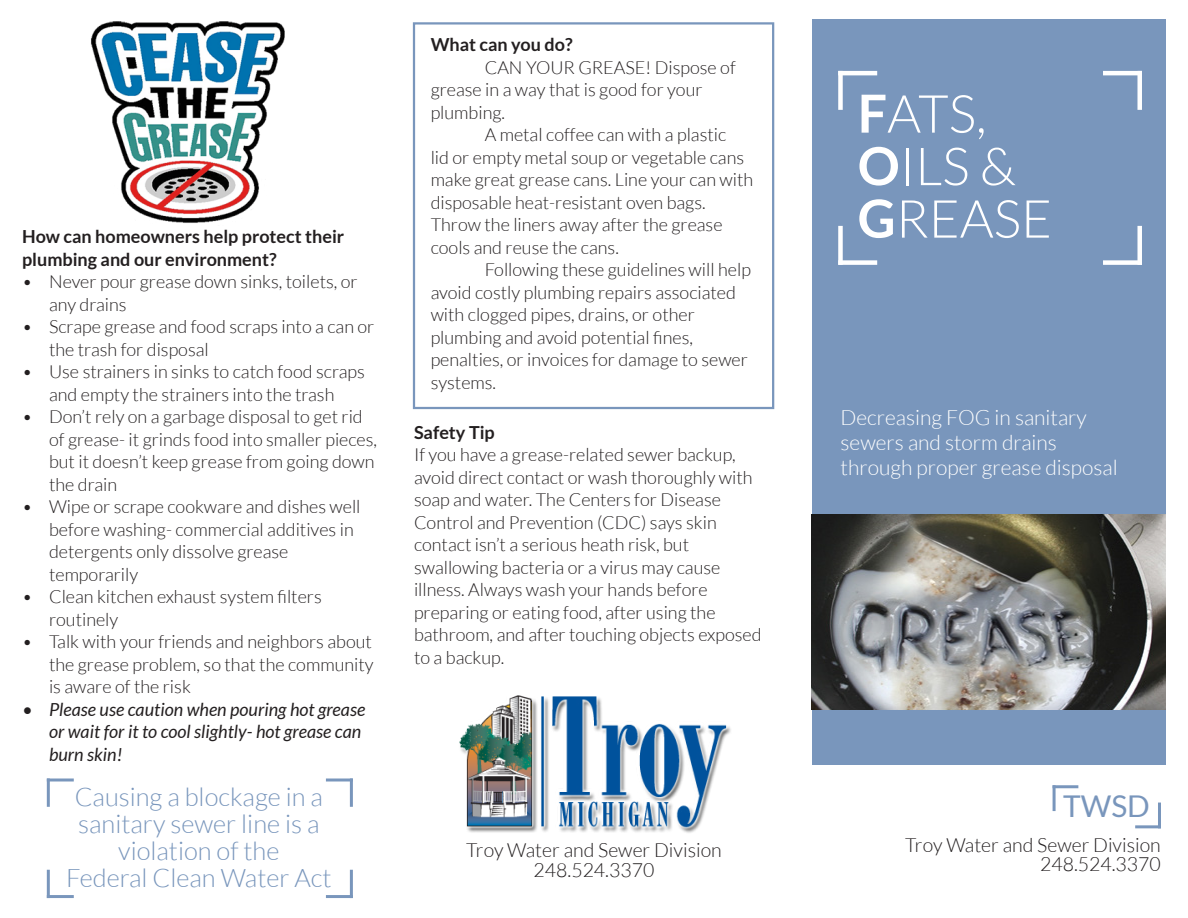
<style>
.page{position:relative;width:1188px;height:918px;background:#fff}
.page>*{position:absolute;margin:0;border:0;box-sizing:border-box;transform-origin:0 0}
.t1{font:300 52.5px "Lato";color:#fff}
.t2{font:30px "Lato";color:#7996bc}
.t3{font:300 25.5px "Lato";color:#7996bc}
.t4{font:300 21px "Lato";color:#fff}
.t5{font:300 19.5px/19.5px "Lato";color:#231f20;text-align:right}
.t6{font:300 18px/22.5px "Lato";color:#231f20}
.t7{font:italic 18px/22.5px "Lato";color:#231f20}
.t8{font:700 18px/22.5px "Lato";color:#231f20}
.s1{font-weight:700}
</style>
<div class="page">
<div style="left:812px;top:19px;width:354px;height:746px;background:#7996bc"></div>
<div style="left:838px;top:71px;width:5px;height:39px;background:#fff"></div>
<hr style="left:838px;top:71px;width:39px;height:4px;background:#fff">
<hr style="left:1103px;top:71px;width:39px;height:4px;background:#fff">
<div style="left:1137px;top:71px;width:5px;height:39px;background:#fff"></div>
<div style="left:1137px;top:226px;width:5px;height:39px;background:#fff"></div>
<div style="left:1103px;top:260px;width:39px;height:5px;background:#fff"></div>
<div style="left:838px;top:260px;width:39px;height:5px;background:#fff"></div>
<div style="left:838px;top:226px;width:5px;height:39px;background:#fff"></div>
<hr style="left:1053px;top:785px;width:25px;height:3px;background:#7996bc">
<hr style="left:1053px;top:785px;width:3px;height:26px;background:#7996bc">
<hr style="left:1135px;top:825px;width:26px;height:3px;background:#7996bc">
<hr style="left:1158px;top:803px;width:3px;height:25px;background:#7996bc">
<img style="left:812px;top:514px;width:354px;height:196px">
<svg style="left:47px;top:778px;width:27px;height:4px"></svg>
<hr style="left:47px;top:779px;width:3px;height:28px;background:#7996bc">
<hr style="left:47px;top:870px;width:3px;height:28px;background:#7996bc">
<hr style="left:47px;top:895px;width:27px;height:3px;background:#7996bc">
<hr style="left:350px;top:779px;width:3px;height:28px;background:#7996bc">
<svg style="left:326px;top:778px;width:27px;height:4px"></svg>
<hr style="left:326px;top:895px;width:27px;height:3px;background:#7996bc">
<hr style="left:350px;top:870px;width:3px;height:28px;background:#7996bc">
<img style="left:91px;top:21px;width:194px;height:202px">
<div style="left:413px;top:22px;width:361px;height:387px;border:2px solid #7996bc"></div>
<img style="left:459px;top:695px;width:272px;height:138px">
<p class="t8" style="left:22px;top:225px;width:324px">How can homeowners help protect their plumbing and our environment?</p>
<p class="t6" style="left:49px;top:270px;width:310px;text-indent:-27px">• Never pour grease down sinks, toilets, or any drains</p>
<p class="t6" style="left:49px;top:315px;width:327px;text-indent:-27px">• Scrape grease and food scraps into a can or the trash for disposal</p>
<p class="t6" style="left:22px;top:360px;width:344px;text-align:center">• Use strainers in sinks to catch food scraps and empty the strainers into the trash</p>
<p class="t6" style="left:49px;top:405px;width:330px;text-indent:-27px">• Don’t rely on a garbage disposal to get rid of grease- it grinds food into smaller pieces, but it doesn’t keep grease from going down the drain</p>
<p class="t6" style="left:49px;top:495px;width:313px;text-indent:-27px">• Wipe or scrape cookware and dishes well before washing- commercial additives in detergents only dissolve grease temporarily</p>
<p class="t6" style="left:49px;top:585px;width:274px;text-indent:-27px">• Clean kitchen exhaust system filters routinely</p>
<p class="t6" style="left:49px;top:630px;width:326px;text-align:justify;text-indent:-27px">• Talk with your friends and neighbors about the grease problem, so that the community is aware of the risk</p>
<p class="t7" style="left:49px;top:698px;width:318px;text-indent:-27px">• Please use caution when pouring hot grease or wait for it to cool slightly- hot grease can burn skin!</p>
<p class="t3" style="left:75px;top:783px;width:250px">Causing a blockage in a</p>
<p class="t3" style="left:78px;top:810px;width:243px">sanitary sewer line is a</p>
<p class="t3" style="left:118px;top:837px;width:163px">violation of the</p>
<p class="t3" style="left:66px;top:864px;width:267px">Federal Clean Water Act</p>
<p class="t8" style="left:431px;top:33px;width:143px">What can you do?</p>
<p class="t6" style="left:431px;top:56px;width:307px;text-indent:54px">CAN YOUR GREASE! Dispose of grease in a way that is good for your</p>
<p class="t6" style="left:431px;top:101px;width:76px">plumbing.</p>
<p class="t6" style="left:431px;top:124px;width:324px;text-indent:54px">A metal coffee can with a plastic<br>lid or empty metal soup or vegetable cans make great grease cans. Line your can with disposable heat-resistant oven bags.</p>
<p class="t6" style="left:431px;top:214px;width:293px">Throw the liners away after the grease cools and reuse the cans.</p>
<p class="t6" style="left:431px;top:259px;width:322px;text-indent:54px">Following these guidelines will help avoid costly plumbing repairs associated with clogged pipes, drains, or other</p>
<p class="t6" style="left:431px;top:326px;width:264px">plumbing and avoid potential fines,</p>
<p class="t6" style="left:431px;top:349px;width:319px">penalties, or invoices for damage to sewer systems.</p>
<p class="t8" style="left:414px;top:421px;width:82px">Safety Tip</p>
<p class="t6" style="left:414px;top:444px;width:340px">If you have a grease-related sewer backup, avoid direct contact or wash thoroughly with soap and water. The Centers for Disease</p>
<p class="t6" style="left:414px;top:511px;width:304px">Control and Prevention (CDC) says skin</p>
<p class="t6" style="left:414px;top:534px;width:277px">contact isn’t a serious heath risk, but</p>
<p class="t6" style="left:414px;top:556px;width:308px">swallowing bacteria or a virus may cause</p>
<p class="t6" style="left:414px;top:579px;width:295px">illness. Always wash your hands before</p>
<p class="t6" style="left:414px;top:601px;width:303px">preparing or eating food, after using the</p>
<p class="t6" style="left:414px;top:624px;width:349px">bathroom, and after touching objects exposed to a backup.</p>
<p class="t5" style="left:466px;top:841px;width:257px;text-align:center">Troy Water and Sewer Division<br>248.524.3370</p>
<p class="t1" style="left:858px;top:86px;width:130px"><span class="s1">F</span>ATS,</p>
<p class="t1" style="left:858px;top:138px;width:160px"><span class="s1">O</span>ILS &amp;</p>
<p class="t1" style="left:858px;top:191px;width:196px"><span class="s1">G</span>REASE</p>
<p class="t4" style="left:841px;top:406px;width:248px">Decreasing FOG in sanitary</p>
<p class="t4" style="left:841px;top:431px;width:218px">sewers and storm drains</p>
<p class="t4" style="left:841px;top:457px;width:279px">through proper grease disposal</p>
<p class="t2" style="left:1063px;top:790px;width:88px">TWSD</p>
<p class="t5" style="left:905px;top:835px;width:257px">Troy Water and Sewer Division<br>248.524.3370</p>
</div>
